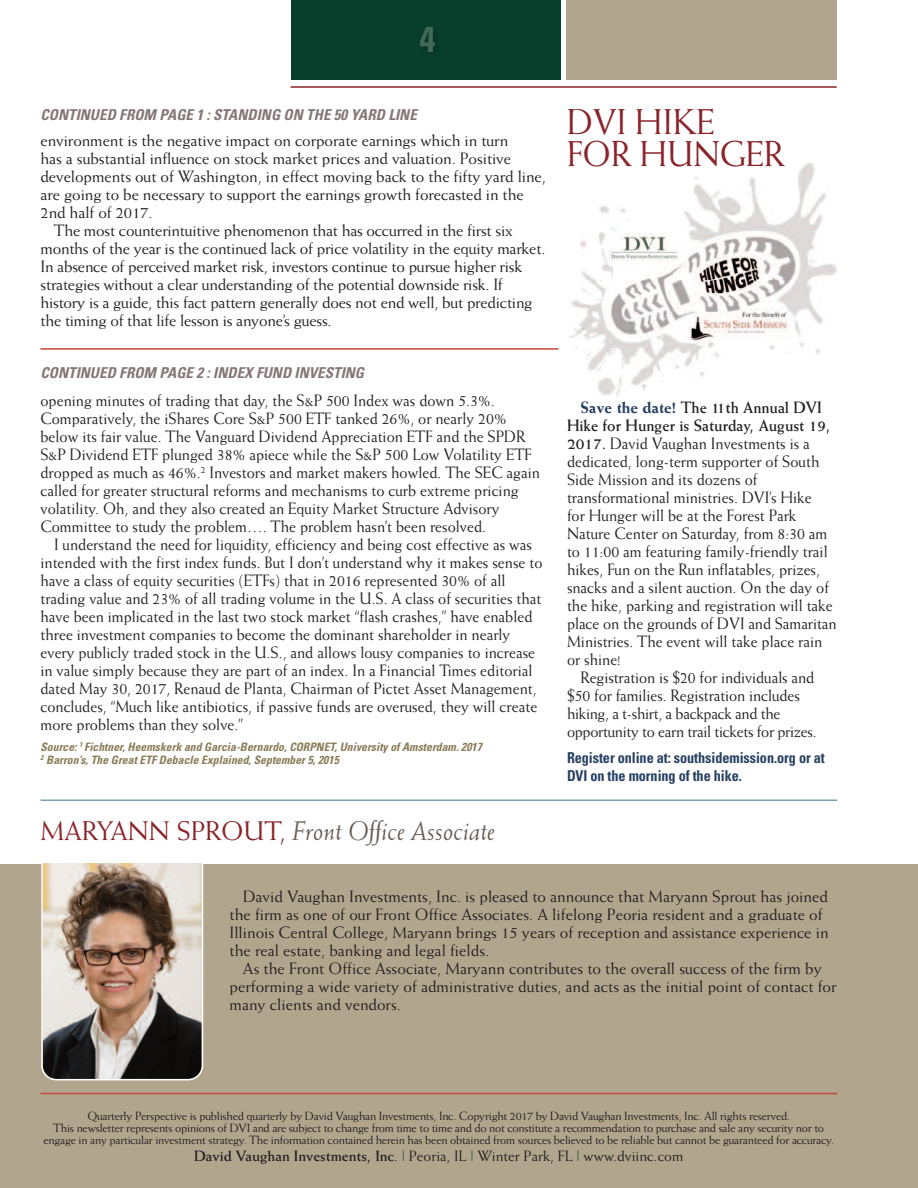
<style>
.page{position:relative;width:918px;height:1188px;background:#fff}
.page>*{position:absolute;margin:0;border:0;box-sizing:border-box;transform-origin:0 0}
.t1{font:36px/31.5px "Weiss";letter-spacing:-.005em;color:#89242a;scale:.95 1}
.t2{font:700 condensed 36px "Univers";color:#436858}
.t3{font:italic 27px "Weiss";color:#675e54}
.t4{font:16.5px/18px "Weiss";color:#231f20;scale:.95 1}
.t5{font:16.5px/18px "Weiss";color:#231f20}
.t6{font:italic 700 condensed 15px "Univers";letter-spacing:.005em;color:#847776}
.t7{font:15px "Weiss";color:#231f20}
.t8{font:700 condensed 15px/18px "Univers";letter-spacing:-.005em;color:#263f62;scale:.95 1}
.t9{font:12px/12px "Weiss";letter-spacing:-.02em;color:#231f20;text-align:center}
.t10{font:italic 700 condensed 11.7px/12.3px "Univers";letter-spacing:.005em;color:#897c57}
.s1{font-style:normal;color:#89242a}
.s2{font-weight:800;color:#263f62}
.s3{font-weight:700}
.s4{color:#083f2c}
</style>
<div class="page">
<div style="left:0;top:864px;width:918px;height:324px;background:#b1a68d"></div>
<div style="left:567px;top:0;width:270px;height:80px;background:#b1a68d"></div>
<div style="left:291px;top:0;width:270px;height:80px;background:#083f2c"></div>
<hr style="left:291px;top:86px;width:546px;height:2px;background:#89242a">
<hr style="left:40px;top:1093px;width:797px;height:1px;background:#c44838">
<img style="left:41px;top:863px;width:162px;height:217px">
<img style="left:568px;top:163px;width:269px;height:234px">
<hr style="left:40px;top:800px;width:797px;height:1px;background:#7ba3ab">
<hr style="left:40px;top:348px;width:519px;height:2px;background:#c44838">
<h1 class="t2" style="left:420px;top:26px;width:17px">4</h1>
<p class="t6" style="left:40px;top:109px;width:378px">CONTINUED FROM PAGE 1 : STANDING ON THE 50 YARD LINE</p>
<p class="t5" style="left:40px;top:133px;width:469px">environment is the negative impact on corporate earnings which in turn</p>
<p class="t5" style="left:40px;top:151px;width:472px">has a substantial influence on stock market prices and valuation. Positive</p>
<p class="t5" style="left:40px;top:169px;width:507px">developments out of Washington, in effect moving back to the fifty yard line,</p>
<p class="t5" style="left:40px;top:187px;width:485px">are going to be necessary to support the earnings growth forecasted in the</p>
<p class="t5" style="left:40px;top:205px;width:113px">2nd half of 2017.</p>
<p class="t5" style="left:54px;top:223px;width:460px">The most counterintuitive phenomenon that has occurred in the first six</p>
<p class="t5" style="left:40px;top:241px;width:506px">months of the year is the continued lack of price volatility in the equity market.</p>
<p class="t5" style="left:40px;top:259px;width:483px">In absence of perceived market risk, investors continue to pursue higher risk</p>
<p class="t5" style="left:40px;top:277px;width:464px">strategies without a clear understanding of the potential downside risk. If</p>
<p class="t5" style="left:40px;top:295px;width:494px">history is a guide, this fact pattern generally does not end well, but predicting</p>
<p class="t5" style="left:40px;top:313px;width:293px">the timing of that life lesson is anyone’s guess.</p>
<p class="t6" style="left:40px;top:367px;width:325px">CONTINUED FROM PAGE 2 : INDEX FUND INVESTING</p>
<p class="t4" style="left:41px;top:393px;width:527px">opening minutes of trading that day, the S&amp;P 500 Index was down 5.3%.<br>Comparatively, the iShares Core S&amp;P 500 ETF tanked 26%, or nearly 20% below its fair value. The Vanguard Dividend Appreciation ETF and the SPDR S&amp;P Dividend ETF plunged 38% apiece while the S&amp;P 500 Low Volatility ETF dropped as much as 46%.<sup>2</sup> Investors and market makers howled. The SEC again called for greater structural reforms and mechanisms to curb extreme pricing volatility. Oh, and they also created an Equity Market Structure Advisory Committee to study the problem…. The problem hasn’t been resolved.</p>
<p class="t4" style="left:41px;top:537px;width:530px;text-indent:14px">I understand the need for liquidity, efficiency and being cost effective as was intended with the first index funds. But I don’t understand why it makes sense to have a class of equity securities (ETFs) that in 2016 represented 30% of all trading value and 23% of all trading volume in the U.S. A class of securities that have been implicated in the last two stock market “flash crashes,” have enabled three investment companies to become the dominant shareholder in nearly every publicly traded stock in the U.S., and allows lousy companies to increase in value simply because they are part of an index. In a Financial Times editorial dated May 30, 2017, Renaud de Planta, Chairman of Pictet Asset Management, concludes, “Much like antibiotics, if passive funds are overused, they will create more problems than they solve.”</p>
<p class="t10" style="left:40px;top:742px;width:443px">Source: <sup>1</sup> Fichtner, Heemskerk and Garcia-Bernardo, CORPNET, University of Amsterdam. 2017<br><sup>2</sup> Barron’s, The Great ETF Debacle Explained, September 5, 2015</p>
<h2 class="t3" style="left:40px;top:820px;width:456px"><span class="s1">MARYANN SPROUT,</span> Front Office Associate</h2>
<h1 class="t1" style="left:567px;top:109px;width:230px">DVI HIKE<br>FOR HUNGER</h1>
<p class="t4" style="left:567px;top:400px;width:285px;text-indent:14px"><span class="s2">Save the date!</span> <span class="s3">The 11th Annual DVI Hike for Hunger is Saturday, August 19, 2017.</span> David Vaughan Investments is a dedicated, long-term supporter of South Side Mission and its dozens of transformational ministries. DVI’s Hike<br>for Hunger will be at the Forest Park Nature Center on Saturday, from 8:30 am to 11:00 am featuring family-friendly trail hikes, Fun on the Run inflatables, prizes, snacks and a silent auction. On the day of the hike, parking and registration will take place on the grounds of DVI and Samaritan Ministries. The event will take place rain or shine!</p>
<p class="t4" style="left:567px;top:670px;width:264px;text-indent:13px">Registration is $20 for individuals and $50 for families. Registration includes hiking, a t-shirt, a backpack and the opportunity to earn trail tickets for prizes.</p>
<p class="t8" style="left:567px;top:750px;width:273px">Register online at: southsidemission.org or at<br>DVI on the morning of the hike.</p>
<p class="t5" style="left:229px;top:889px;width:601px;text-indent:14px">David Vaughan Investments, Inc. is pleased to announce that Maryann Sprout has joined the firm as one of our Front Office Associates. A lifelong Peoria resident and a graduate of Illinois Central College, Maryann brings 15 years of reception and assistance experience in the real estate, banking and legal fields.</p>
<p class="t5" style="left:229px;top:961px;width:609px;text-indent:14px">As the Front Office Associate, Maryann contributes to the overall success of the firm by performing a wide variety of administrative duties, and acts as the initial point of contact for many clients and vendors.</p>
<p class="t9" style="left:43px;top:1111px;width:792px">Quarterly Perspective is published quarterly by David Vaughan Investments, Inc. Copyright 2017 by David Vaughan Investments, Inc. All rights reserved.<br>This newsletter represents opinions of DVI and are subject to change from time to time and do not constitute a recommendation to purchase and sale any security nor to engage in any particular investment strategy. The information contained herein has been obtained from sources believed to be reliable but cannot be guaranteed for accuracy.</p>
<p class="t7" style="left:194px;top:1150px;width:491px"><span class="s3">David Vaughan Investments, Inc</span>. <span class="s4">|</span> Peoria, IL <span class="s4">|</span> Winter Park, FL <span class="s4">|</span> www.dviinc.com</p>
</div>
